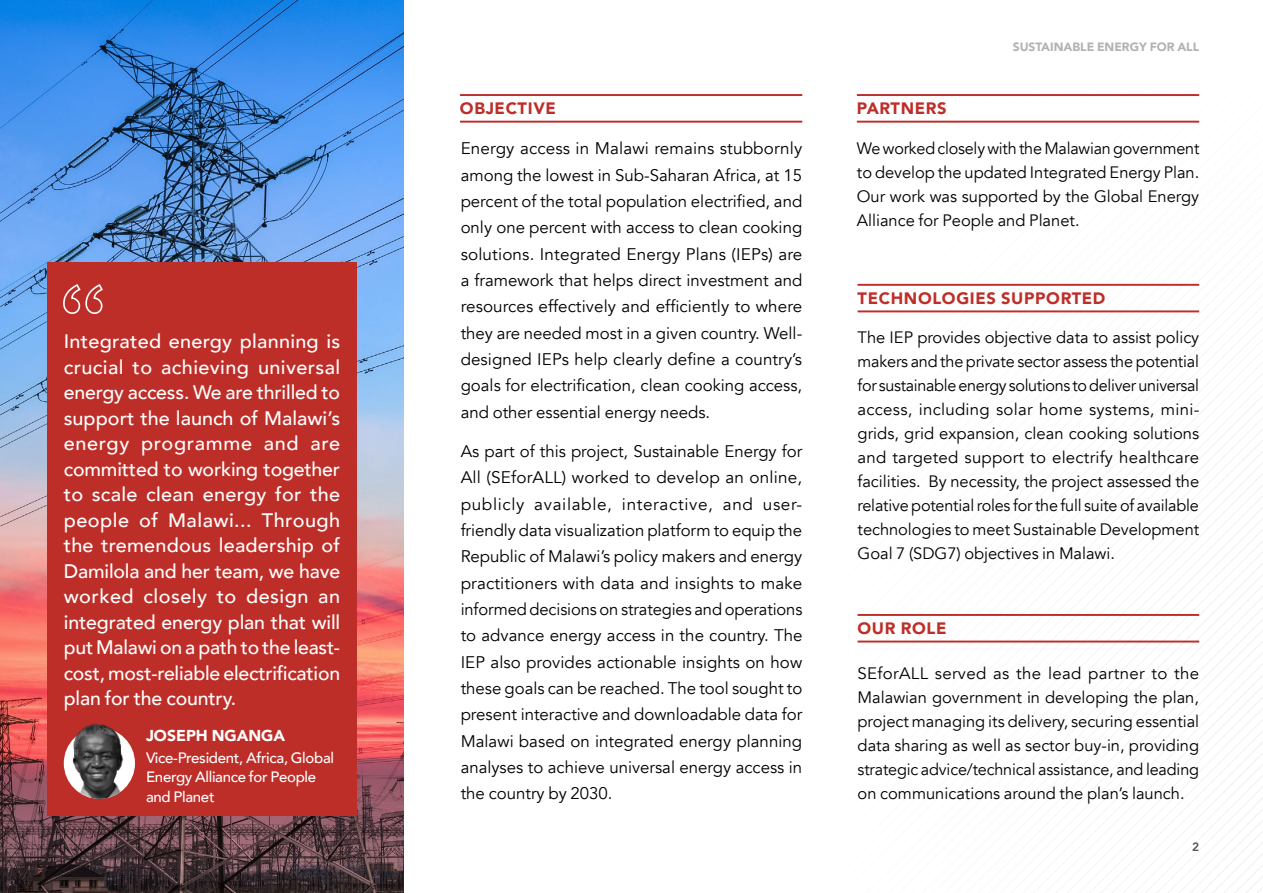
<style>
.page{position:relative;width:1263px;height:893px;background:#fff}
.page>*{position:absolute;margin:0;border:0;box-sizing:border-box;transform-origin:0 0}
.t1{font:500 19.5px/25.5px "Avenir";letter-spacing:-.01em;color:#fff;text-align:justify}
.t2{font:16.8px/26.4px "Avenir";color:#000;text-align:justify}
.t3{font:16.5px/24px "Avenir";color:#000;text-align:justify}
.t4{font:900 16.5px "Avenir";letter-spacing:.04em;color:#be2e29}
.t5{font:900 15.75px "Avenir";color:#fff}
.t6{font:500 15px/19.5px "Avenir";letter-spacing:-.02em;color:#fff}
.t7{font:900 12px "Avenir";color:#b3b2b2}
.t8{font:800 12px "Avenir";color:#575756}
</style>
<div class="page">
<img style="left:0;top:0;width:58px;height:893px">
<img style="left:58px;top:0;width:1205px;height:893px">
<hr style="left:460px;top:94px;width:342px;height:2px;background:#be2e29">
<hr style="left:460px;top:121px;width:342px;height:2px;background:#be2e29">
<hr style="left:857px;top:94px;width:342px;height:2px;background:#be2e29">
<hr style="left:857px;top:121px;width:342px;height:2px;background:#be2e29">
<hr style="left:857px;top:284px;width:342px;height:2px;background:#be2e29">
<hr style="left:857px;top:310px;width:342px;height:2px;background:#be2e29">
<div style="left:47px;top:262px;width:309px;height:553px;background:#be2e29"></div>
<svg style="left:63px;top:284px;width:40px;height:30px"></svg>
<img style="left:64px;top:728px;width:71px;height:71px;border-radius:36px">
<img style="left:69px;top:723px;width:66px;height:58px">
<hr style="left:857px;top:614px;width:342px;height:2px;background:#be2e29">
<hr style="left:857px;top:641px;width:342px;height:1px;background:#be2e29">
<p class="t1" style="left:64px;top:328px;width:278px">Integrated energy planning is crucial to achieving universal energy access. We are thrilled to support the launch of Malawi’s energy programme and are committed to working together to scale clean energy for the people of Malawi... Through the tremendous leadership of Damilola and her team, we have worked closely to design an integrated energy plan that will put Malawi on a path to the least&shy;cost, most-reliable electrification plan for the country.</p>
<p class="t5" style="left:146px;top:722px;width:141px">JOSEPH NGANGA</p>
<p class="t6" style="left:146px;top:747px;width:190px">Vice-President, Africa, Global<br>Energy Alliance for People and Planet</p>
<p class="t4" style="left:460px;top:94px;width:98px">OBJECTIVE</p>
<p class="t2" style="left:461px;top:136px;width:343px">Energy access in Malawi remains stubbornly among the lowest in Sub-Saharan Africa, at 15 percent of the total population electrified, and only one percent with access to clean cooking solutions. Integrated Energy Plans (IEPs) are a framework that helps direct investment and resources effectively and efficiently to where they are needed most in a given country. Well&shy;designed IEPs help clearly define a country’s goals for electrification, clean cooking access, and other essential energy needs.</p>
<p class="t2" style="left:461px;top:438px;width:343px">As part of this project, Sustainable Energy for All (SEforALL) worked to develop an online, publicly available, interactive, and user&shy;friendly data visualization platform to equip the Republic of Malawi’s policy makers and energy practitioners with data and insights to make informed decisions on strategies and operations to advance energy access in the country. The IEP also provides actionable insights on how these goals can be reached. The tool sought to present interactive and downloadable data for Malawi based on integrated energy planning analyses to achieve universal energy access in the country by 2030.</p>
<p class="t4" style="left:857px;top:94px;width:91px">PARTNERS</p>
<p class="t7" style="left:1013px;top:37px;width:188px">SUSTAINABLE ENERGY FOR ALL</p>
<p class="t3" style="left:857px;top:137px;width:344px">We worked closely with the Malawian government to develop the updated Integrated Energy Plan.<br>Our work was supported by the Global Energy Alliance for People and Planet.</p>
<p class="t4" style="left:857px;top:284px;width:249px">TECHNOLOGIES SUPPORTED</p>
<p class="t3" style="left:857px;top:325px;width:343px">The IEP provides objective data to assist policy makers and the private sector assess the potential for sustainable energy solutions to deliver universal access, including solar home systems, mini&shy;grids, grid expansion, clean cooking solutions and targeted support to electrify healthcare facilities. By necessity, the project assessed the relative potential roles for the full suite of available technologies to meet Sustainable Development Goal 7 (SDG7) objectives in Malawi.</p>
<p class="t4" style="left:857px;top:614px;width:90px">OUR ROLE</p>
<p class="t3" style="left:857px;top:662px;width:343px">SEforALL served as the lead partner to the Malawian government in developing the plan, project managing its delivery, securing essential data sharing as well as sector buy-in, providing strategic advice/technical assistance, and leading on communications around the plan’s launch.</p>
<p class="t8" style="left:1192px;top:837px;width:9px">2</p>
</div>
